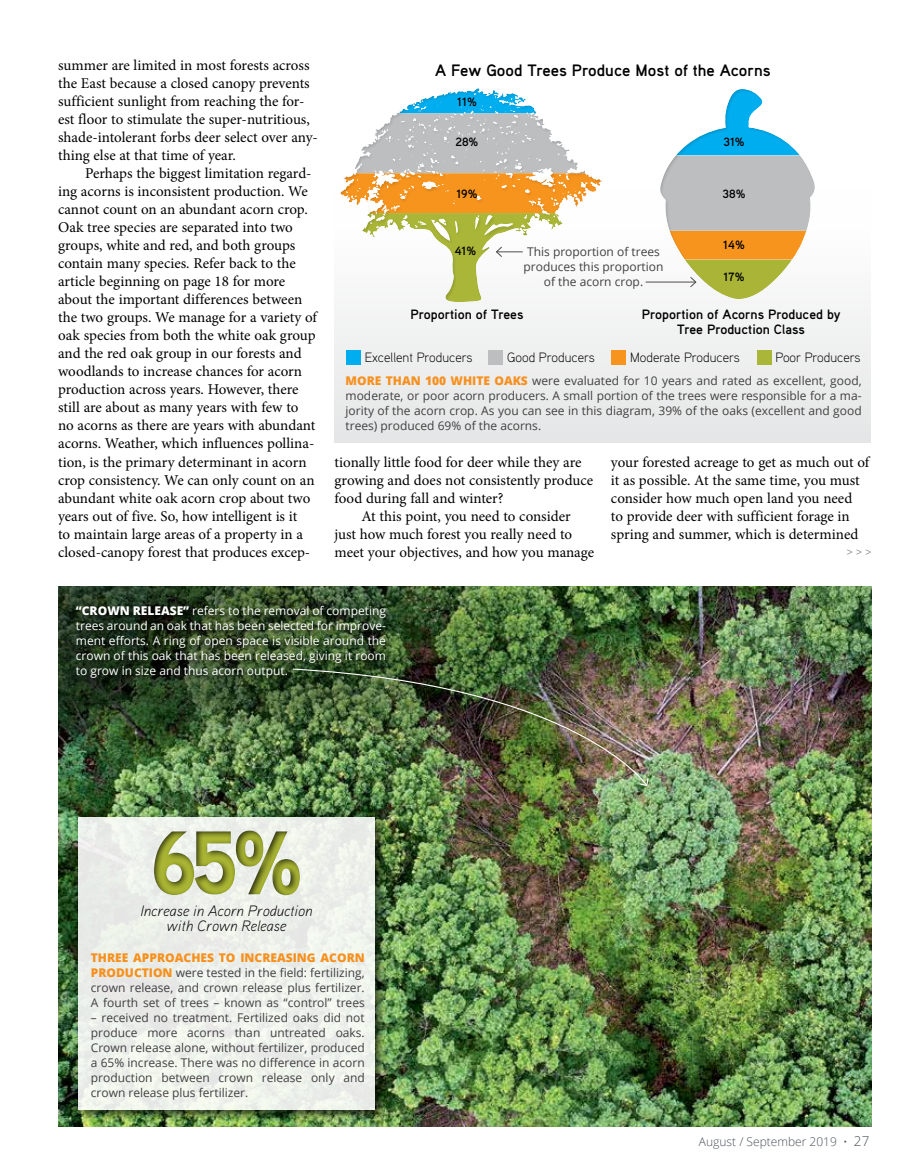
<style>
.page{position:relative;width:905px;height:1175px;background:#fff}
.page>*{position:absolute;margin:0;border:0;box-sizing:border-box;transform-origin:0 0}
.t1{font:700 16.5px "Aaux Pro";color:#000}
.t2{font:15px/18px "Minion Pro";letter-spacing:-.005em;color:#000}
.t3{font:italic 300 15px/15px "Aaux Pro";color:#000;text-align:center}
.t4{font:700 13.5px/15px "Aaux Pro";color:#000;text-align:center}
.t5{font:300 13.5px "Aaux Pro";color:#000}
.t6{font:12px/15px "Open Sans";color:#414042;text-align:justify}
.t7{font:12px/15px "Open Sans";color:#fff;text-align:justify}
.t8{font:700 12px "Aaux Pro";color:#000}
.t9{font:300 12px "Open Sans";color:#4d525a}
.t10{font:200 12px "Montserrat";color:#4d4d4f}
.s1{font-weight:800;color:#f7901e}
.s2{font-weight:800}
.s3{font-size:13.5px}
</style>
<div class="page">
<img style="left:58px;top:586px;width:813px;height:540px">
<img style="left:58px;top:586px;width:524px;height:193px">
<div style="left:334px;top:190px;width:537px;height:252px;background:#ededee"></div>
<hr style="left:0;top:386px;width:1px;height:145px;background:#a9b533">
<div style="left:346px;top:350px;width:14px;height:14px;background:#00aeef"></div>
<div style="left:489px;top:350px;width:14px;height:14px;background:#bcbec0"></div>
<div style="left:612px;top:350px;width:14px;height:14px;background:#f7941e"></div>
<div style="left:757px;top:350px;width:14px;height:14px;background:#aab638"></div>
<div style="left:75px;top:604px;width:318px;height:81px;background:#000;opacity:.9"></div>
<div style="left:336px;top:83px;width:268px;height:222px;background:#fff"></div>
<div style="left:602px;top:83px;width:269px;height:222px;background:#fefefe"></div>
<svg style="left:340px;top:88px;width:262px;height:214px"></svg>
<hr style="left:645px;top:282px;width:50px;height:1px;background:#4d4d4f">
<svg style="left:659px;top:89px;width:156px;height:211px"></svg>
<div style="left:75px;top:812px;width:312px;height:310px;background:#000;opacity:.75"></div>
<div style="left:79px;top:816px;width:296px;height:293px;background:#ecf0eb"></div>
<div style="left:151px;top:827px;width:149px;height:69px;background:#000;opacity:.75"></div>
<img style="left:291px;top:668px;width:358px;height:119px">
<p class="t2" style="left:58px;top:57px;width:261px">summer are limited in most forests across the East because a closed canopy prevents sufficient sunlight from reaching the for&shy;est floor to stimulate the super-nutritious, shade-intolerant forbs deer select over any&shy;thing else at that time of year.</p>
<p class="t2" style="left:58px;top:165px;width:260px;text-indent:27px">Perhaps the biggest limitation regard&shy;ing acorns is inconsistent production. We cannot count on an abundant acorn crop.<br>Oak tree species are separated into two groups, white and red, and both groups contain many species. Refer back to the article beginning on page 18 for more about the important differences between the two groups. We manage for a variety of oak species from both the white oak group and the red oak group in our forests and woodlands to increase chances for acorn production across years. However, there still are about as many years with few to no acorns as there are years with abundant acorns. Weather, which influences pollina&shy;tion, is the primary determinant in acorn crop consistency. We can only count on an abundant white oak acorn crop about two years out of five. So, how intelligent is it<br>to maintain large areas of a property in a closed-canopy forest that produces excep-</p>
<p class="t1" style="left:435px;top:59px;width:337px">A Few Good Trees Produce Most of the Acorns</p>
<p class="t8" style="left:457px;top:95px;width:21px">11%</p>
<p class="t8" style="left:455px;top:134px;width:24px">28%</p>
<p class="t8" style="left:456px;top:186px;width:23px">19%</p>
<p class="t8" style="left:454px;top:243px;width:23px">41%</p>
<p class="t6" style="left:523px;top:244px;width:141px;text-align:center">This proportion of trees produces this proportion of the acorn crop.</p>
<p class="t8" style="left:723px;top:134px;width:23px">31%</p>
<p class="t8" style="left:722px;top:186px;width:24px">38%</p>
<p class="t8" style="left:723px;top:237px;width:23px">14%</p>
<p class="t8" style="left:723px;top:269px;width:22px">17%</p>
<p class="t4" style="left:410px;top:306px;width:115px">Proportion of Trees</p>
<p class="t4" style="left:641px;top:306px;width:200px">Proportion of Acorns Produced by<br>Tree Production Class</p>
<p class="t5" style="left:365px;top:348px;width:109px">Excellent Producers</p>
<p class="t5" style="left:507px;top:348px;width:89px">Good Producers</p>
<p class="t5" style="left:630px;top:348px;width:111px">Moderate Producers</p>
<p class="t5" style="left:775px;top:348px;width:87px">Poor Producers</p>
<p class="t6" style="left:345px;top:373px;width:517px"><span class="s1">MORE THAN 100 WHITE OAKS</span> were evaluated for 10 years and rated as excellent, good, moderate, or poor acorn producers. A small portion of the trees were responsible for a ma&shy;jority of the acorn crop. As you can see in this diagram, 39% of the oaks (excellent and good trees) produced 69% of the acorns.</p>
<p class="t2" style="left:334px;top:453px;width:260px">tionally little food for deer while they are growing and does not consistently produce food during fall and winter?</p>
<p class="t2" style="left:334px;top:507px;width:261px;text-indent:27px">At this point, you need to consider just how much forest you really need to meet your objectives, and how you manage</p>
<p class="t2" style="left:611px;top:453px;width:260px">your forested acreage to get as much out of it as possible. At the same time, you must consider how much open land you need<br>to provide deer with sufficient forage in spring and summer, which is determined</p>
<p class="t10" style="left:846px;top:544px;width:26px">&gt; &gt; &gt;</p>
<p class="t7" style="left:76px;top:603px;width:311px"><span class="s2">“CROWN RELEASE”</span> refers to the removal of competing trees around an oak that has been selected for improve&shy;ment efforts. A ring of open space is visible around the crown of this oak that has been released, giving it room to grow in size and thus acorn output.</p>
<p class="t3" style="left:140px;top:903px;width:173px">Increase in Acorn Production with Crown Release</p>
<p class="t6" style="left:91px;top:950px;width:275px"><span class="s1">THREE APPROACHES TO INCREASING ACORN PRODUCTION</span> were tested in the field: fertilizing, crown release, and crown release plus fertilizer.<br>A fourth set of trees – known as “control” trees</p>
<p class="t6" style="left:91px;top:1010px;width:275px">– received no treatment. Fertilized oaks did not produce more acorns than untreated oaks.<br>Crown release alone, without fertilizer, produced a 65% increase. There was no difference in acorn production between crown release only and crown release plus fertilizer.</p>
<p class="t9" style="left:699px;top:1133px;width:172px">August / September 2019 • <span class="s3">27</span></p>
</div>
